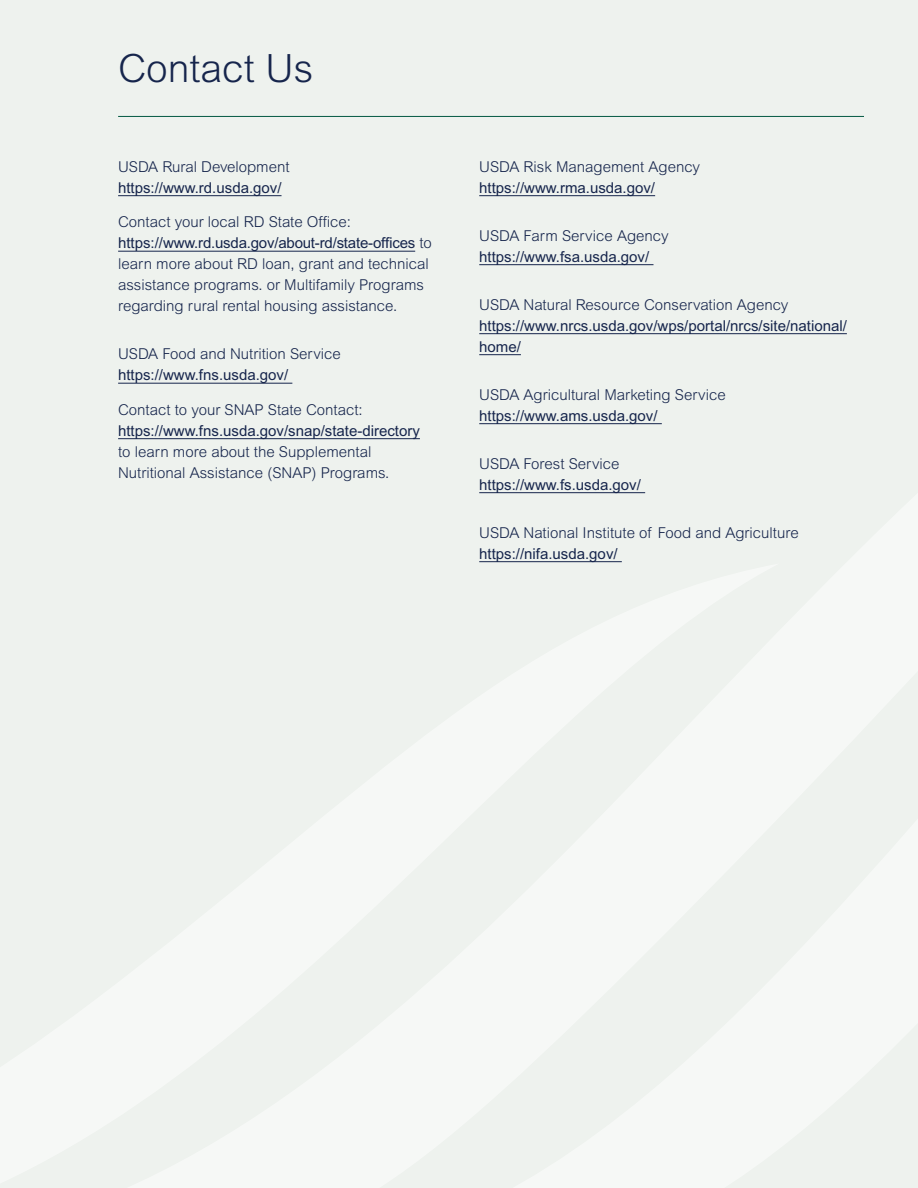
<style>
.page{position:relative;width:918px;height:1188px;background:#eef2ee}
.page>*{position:absolute;margin:0;border:0;box-sizing:border-box;transform-origin:0 0}
.t1{font:300 39px "Arial MT Std";color:#16254c}
.t2{font:300 15px/21px "Arial MT Std";color:#16254c}
.t3{font:15px/21px "Arial MT Std";color:#16254c}
.s1{font-weight:400}
</style>
<div class="page">
<hr style="left:118px;top:116px;width:746px;height:1px;background:#035841">
<hr style="left:118px;top:195px;width:164px;height:1px;background:#16254c">
<hr style="left:118px;top:251px;width:297px;height:1px;background:#16254c">
<hr style="left:118px;top:383px;width:174px;height:1px;background:#16254c">
<hr style="left:118px;top:438px;width:302px;height:1px;background:#16254c">
<hr style="left:479px;top:195px;width:176px;height:1px;background:#16254c">
<hr style="left:479px;top:264px;width:175px;height:1px;background:#16254c">
<hr style="left:479px;top:333px;width:368px;height:1px;background:#16254c">
<hr style="left:479px;top:354px;width:42px;height:1px;background:#16254c">
<hr style="left:479px;top:423px;width:183px;height:1px;background:#16254c">
<hr style="left:479px;top:492px;width:166px;height:1px;background:#16254c">
<hr style="left:479px;top:561px;width:143px;height:1px;background:#16254c">
<h2 class="t1" style="left:118px;top:46px;width:197px">Contact Us</h2>
<p class="t2" style="left:118px;top:156px;width:173px">USDA Rural Development</p>
<p class="t3" style="left:118px;top:177px;width:165px">https://www.rd.usda.gov/</p>
<p class="t2" style="left:118px;top:211px;width:315px">Contact your local RD State Office: <span class="s1">https://www.rd.usda.gov/about-rd/state-offices</span> to learn more about RD loan, grant and technical assistance programs. or Multifamily Programs regarding rural rental housing assistance.</p>
<p class="t2" style="left:118px;top:343px;width:224px">USDA Food and Nutrition Service</p>
<p class="t3" style="left:118px;top:364px;width:172px">https://www.fns.usda.gov/</p>
<p class="t2" style="left:118px;top:399px;width:303px">Contact to your SNAP State Contact: <span class="s1">https://www.fns.usda.gov/snap/state-directory </span>to learn more about the Supplemental Nutritional Assistance (SNAP) Programs.</p>
<p class="t2" style="left:479px;top:156px;width:222px">USDA Risk Management Agency</p>
<p class="t3" style="left:479px;top:177px;width:177px">https://www.rma.usda.gov/</p>
<p class="t2" style="left:479px;top:225px;width:191px">USDA Farm Service Agency</p>
<p class="t3" style="left:479px;top:246px;width:172px">https://www.fsa.usda.gov/</p>
<p class="t2" style="left:479px;top:294px;width:311px">USDA Natural Resource Conservation Agency</p>
<p class="t3" style="left:479px;top:315px;width:369px">https://www.nrcs.usda.gov/wps/portal/nrcs/site/national/ home/</p>
<p class="t2" style="left:479px;top:384px;width:248px">USDA Agricultural Marketing Service</p>
<p class="t3" style="left:479px;top:405px;width:180px">https://www.ams.usda.gov/</p>
<p class="t2" style="left:479px;top:453px;width:142px">USDA Forest Service</p>
<p class="t3" style="left:479px;top:474px;width:163px">https://www.fs.usda.gov/</p>
<p class="t2" style="left:479px;top:522px;width:321px">USDA National Institute of Food and Agriculture</p>
<p class="t3" style="left:479px;top:543px;width:140px">https://nifa.usda.gov/</p>
</div>
